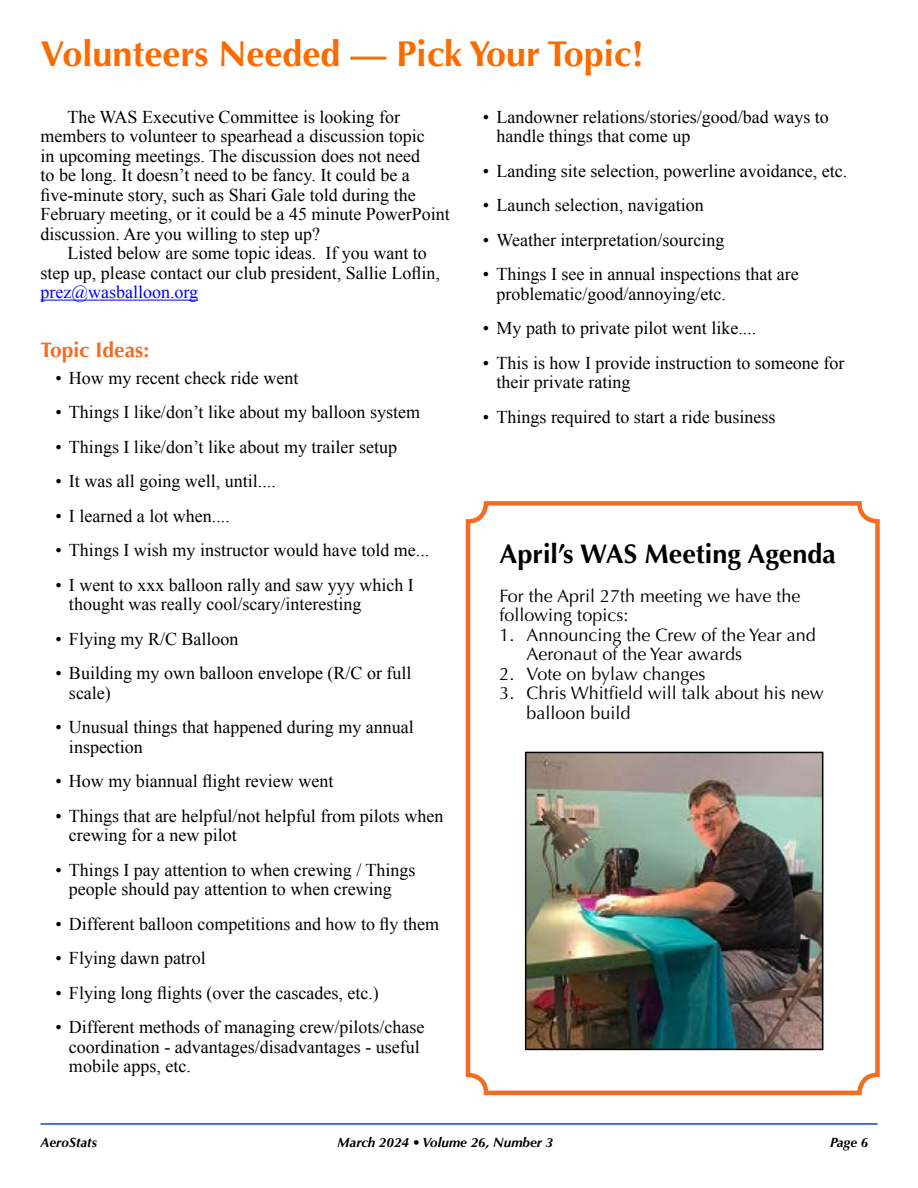
<style>
.page{position:relative;width:918px;height:1188px;background:#fff}
.page>*{position:absolute;margin:0;border:0;box-sizing:border-box;transform-origin:0 0}
.t1{font:700 36px "Optima";color:#fc6b00}
.t2{font:700 27px "Optima";color:#000}
.t3{font:700 21px "Optima";color:#f36c21}
.t4{font:18px/19.5px "Times New Roman";color:#000}
.t5{font:18px/19.5px "Optima";color:#000}
.t6{font:18px "Times New Roman";color:#00f}
.t7{font:italic 700 13.5px "Optima";color:#000}
</style>
<div class="page">
<hr style="left:40px;top:1123px;width:838px;height:2px;background:#0b4cb4">
<hr style="left:40px;top:300px;width:158px;height:1px;background:#00f">
<div style="left:466px;top:501px;width:414px;height:594px;border:4px solid #f36c21;border-radius:18px"></div>
<img style="left:528px;top:755px;width:292px;height:292px">
<div style="left:525px;top:752px;width:298px;height:298px;border:2px solid #000"></div>
<h1 class="t1" style="left:40px;top:32px;width:605px">Volunteers Needed — Pick Your Topic!</h1>
<p class="t4" style="left:40px;top:107px;width:411px;text-indent:27px">The WAS Executive Committee is looking for members to volunteer to spearhead a discussion topic<br>in upcoming meetings. The discussion does not need<br>to be long. It doesn’t need to be fancy. It could be a five-minute story, such as Shari Gale told during the February meeting, or it could be a 45 minute PowerPoint discussion. Are you willing to step up?</p>
<p class="t4" style="left:40px;top:243px;width:401px;text-indent:27px">Listed below are some topic ideas. If you want to step up, please contact our club president, Sallie Loflin,</p>
<p class="t6" style="left:40px;top:280px;width:159px">prez@wasballoon.org</p>
<p class="t3" style="left:40px;top:337px;width:110px">Topic Ideas:</p>
<p class="t4" style="left:55px;top:368px;width:244px">• How my recent check ride went</p>
<p class="t4" style="left:55px;top:402px;width:366px">• Things I like/don’t like about my balloon system</p>
<p class="t4" style="left:55px;top:437px;width:343px">• Things I like/don’t like about my trailer setup</p>
<p class="t4" style="left:55px;top:471px;width:222px">• It was all going well, until....</p>
<p class="t4" style="left:55px;top:506px;width:176px">• I learned a lot when....</p>
<p class="t4" style="left:55px;top:540px;width:375px">• Things I wish my instructor would have told me...</p>
<p class="t4" style="left:69px;top:575px;width:346px;text-indent:-14px">• I went to xxx balloon rally and saw yyy which I thought was really cool/scary/interesting</p>
<p class="t4" style="left:55px;top:629px;width:185px">• Flying my R/C Balloon</p>
<p class="t4" style="left:69px;top:663px;width:344px;text-indent:-14px">• Building my own balloon envelope (R/C or full scale)</p>
<p class="t4" style="left:69px;top:717px;width:346px;text-indent:-14px">• Unusual things that happened during my annual inspection</p>
<p class="t4" style="left:55px;top:771px;width:279px">• How my biannual flight review went</p>
<p class="t4" style="left:69px;top:806px;width:376px;text-indent:-14px">• Things that are helpful/not helpful from pilots when crewing for a new pilot</p>
<p class="t4" style="left:55px;top:860px;width:362px;text-align:center">• Things I pay attention to when crewing / Things people should pay attention to when crewing</p>
<p class="t4" style="left:55px;top:914px;width:385px">• Different balloon competitions and how to fly them</p>
<p class="t4" style="left:55px;top:948px;width:152px">• Flying dawn patrol</p>
<p class="t4" style="left:55px;top:983px;width:325px">• Flying long flights (over the cascades, etc.)</p>
<p class="t4" style="left:69px;top:1017px;width:357px;text-indent:-14px">• Different methods of managing crew/pilots/chase coordination - advantages/disadvantages - useful mobile apps, etc.</p>
<p class="t4" style="left:496px;top:107px;width:334px;text-indent:-14px">• Landowner relations/stories/good/bad ways to handle things that come up</p>
<p class="t4" style="left:483px;top:161px;width:366px">• Landing site selection, powerline avoidance, etc.</p>
<p class="t4" style="left:483px;top:195px;width:222px">• Launch selection, navigation</p>
<p class="t4" style="left:483px;top:230px;width:243px">• Weather interpretation/sourcing</p>
<p class="t4" style="left:496px;top:264px;width:304px;text-indent:-14px">• Things I see in annual inspections that are problematic/good/annoying/etc.</p>
<p class="t4" style="left:483px;top:318px;width:275px">• My path to private pilot went like....</p>
<p class="t4" style="left:496px;top:353px;width:349px;text-indent:-14px">• This is how I provide instruction to someone for their private rating</p>
<p class="t4" style="left:483px;top:407px;width:294px">• Things required to start a ride business</p>
<h2 class="t2" style="left:500px;top:538px;width:338px">April’s WAS Meeting Agenda</h2>
<p class="t5" style="left:500px;top:586px;width:302px">For the April 27th meeting we have the following topics:</p>
<p class="t5" style="left:526px;top:625px;width:291px;text-indent:-27px">1. Announcing the Crew of the Year and<br>Aeronaut of the Year awards</p>
<p class="t5" style="left:500px;top:664px;width:208px">2. Vote on bylaw changes</p>
<p class="t5" style="left:526px;top:684px;width:299px;text-indent:-27px">3. Chris Whitfield will talk about his new balloon build</p>
<p class="t7" style="left:40px;top:1134px;width:58px">AeroStats</p>
<p class="t7" style="left:338px;top:1134px;width:217px">March 2024 • Volume 26, Number 3</p>
<p class="t7" style="left:830px;top:1134px;width:40px">Page 6</p>
</div>
